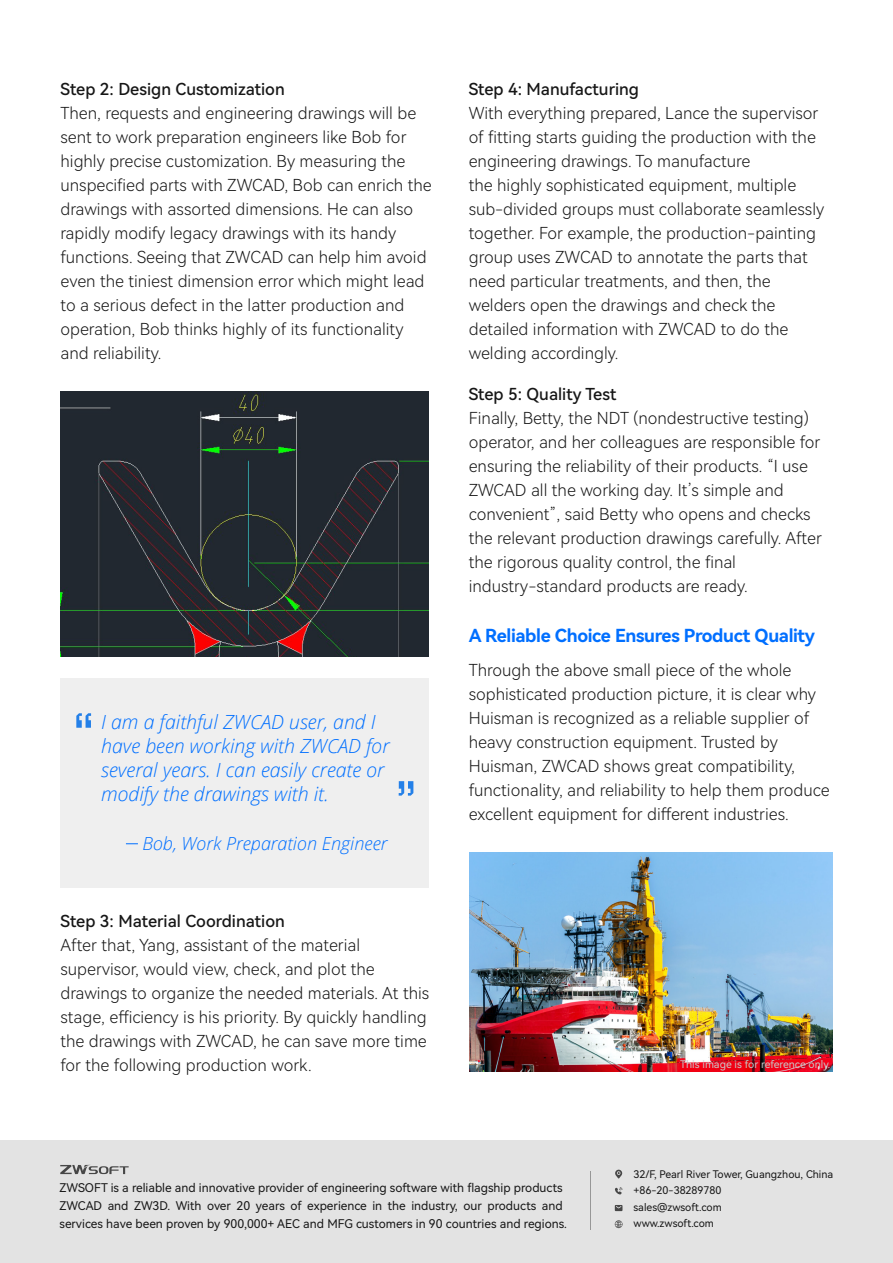
<style>
.page{position:relative;width:893px;height:1263px;background:#fff}
.page>*{position:absolute;margin:0;border:0;box-sizing:border-box;transform-origin:0 0}
.t1{font:italic 300 19.5px/24px "Open Sans";color:#006fff}
.t2{font:18px "Harmony OS Sans SC Bold";letter-spacing:-.02em;color:#006fff}
.t3{font:italic 300 18px "Open Sans";color:#006fff}
.t4{font:16.5px/24px "Harmony OS Sans SC Light";color:#161616}
.t5{font:16.5px "Harmony OS Sans SC Medium";color:#161616}
.t6{font:12px/18px "Harmony OS Sans SC";color:#161616}
.t7{font:10.5px/16.5px "Harmony OS Sans SC";color:#161616}
.t8{font:10.5px "Harmony OS Sans SC";color:#c7c8c8}
</style>
<div class="page">
<div style="left:0;top:1140px;width:893px;height:123px;background:#e3e3e3"></div>
<svg style="left:615px;top:1170px;width:7px;height:8px"></svg>
<svg style="left:615px;top:1187px;width:7px;height:7px"></svg>
<svg style="left:615px;top:1205px;width:7px;height:6px"></svg>
<svg style="left:615px;top:1220px;width:8px;height:8px"></svg>
<hr style="left:590px;top:1171px;width:1px;height:58px;background:#474747">
<svg style="left:60px;top:1165px;width:69px;height:9px"></svg>
<div style="left:60px;top:678px;width:369px;height:210px;background:#efefef"></div>
<svg style="left:76px;top:713px;width:15px;height:15px"></svg>
<svg style="left:126px;top:843px;width:12px;height:1px"></svg>
<svg style="left:399px;top:781px;width:14px;height:15px"></svg>
<img style="left:470px;top:852px;width:362px;height:219px">
<img style="left:61px;top:391px;width:368px;height:266px">
<p class="t5" style="left:60px;top:78px;width:226px">Step 2: Design Customization</p>
<p class="t4" style="left:60px;top:101px;width:373px">Then, requests and engineering drawings will be sent to work preparation engineers like Bob for highly precise customization. By measuring the unspecified parts with ZWCAD, Bob can enrich the drawings with assorted dimensions. He can also rapidly modify legacy drawings with its handy functions. Seeing that ZWCAD can help him avoid even the tiniest dimension error which might lead to a serious defect in the latter production and operation, Bob thinks highly of its functionality and reliability.</p>
<p class="t1" style="left:101px;top:710px;width:290px">I am a faithful ZWCAD user, and I have been working with ZWCAD for several years. I can easily create or modify the drawings with it.</p>
<p class="t3" style="left:142px;top:831px;width:246px">Bob, Work Preparation Engineer</p>
<p class="t5" style="left:60px;top:909px;width:226px">Step 3: Material Coordination</p>
<p class="t4" style="left:60px;top:932px;width:370px">After that, Yang, assistant of the material supervisor, would view, check, and plot the drawings to organize the needed materials. At this stage, efficiency is his priority. By quickly handling the drawings with ZWCAD, he can save more time for the following production work.</p>
<p class="t5" style="left:469px;top:78px;width:172px">Step 4: Manufacturing</p>
<p class="t4" style="left:469px;top:101px;width:357px">With everything prepared, Lance the supervisor of fitting starts guiding the production with the engineering drawings. To manufacture<br>the highly sophisticated equipment, multiple sub-divided groups must collaborate seamlessly together. For example, the production-painting group uses ZWCAD to annotate the parts that need particular treatments, and then, the welders open the drawings and check the detailed information with ZWCAD to do the welding accordingly.</p>
<p class="t5" style="left:469px;top:382px;width:149px">Step 5: Quality Test</p>
<p class="t4" style="left:469px;top:405px;width:355px">Finally, Betty, the NDT (nondestructive testing) operator, and her colleagues are responsible for ensuring the reliability of their products. “I use ZWCAD all the working day. It’s simple and convenient”, said Betty who opens and checks the relevant production drawings carefully. After the rigorous quality control, the final industry-standard products are ready.</p>
<p class="t2" style="left:469px;top:622px;width:348px">A Reliable Choice Ensures Product Quality</p>
<p class="t4" style="left:469px;top:658px;width:362px">Through the above small piece of the whole sophisticated production picture, it is clear why Huisman is recognized as a reliable supplier of heavy construction equipment. Trusted by Huisman, ZWCAD shows great compatibility, functionality, and reliability to help them produce excellent equipment for different industries.</p>
<p class="t8" style="left:680px;top:1056px;width:152px">This image is for reference only.</p>
<p class="t6" style="left:60px;top:1179px;width:509px">ZWSOFT is a reliable and innovative provider of engineering software with flagship products<br>ZWCAD and ZW3D. With over 20 years of experience in the industry, our products and services have been proven by 900,000+ AEC and MFG customers in 90 countries and regions.</p>
<p class="t7" style="left:633px;top:1165px;width:201px">32/F, Pearl River Tower, Guangzhou, China +86-20-38289780<br>sales@zwsoft.com<br>www.zwsoft.com</p>
</div>
